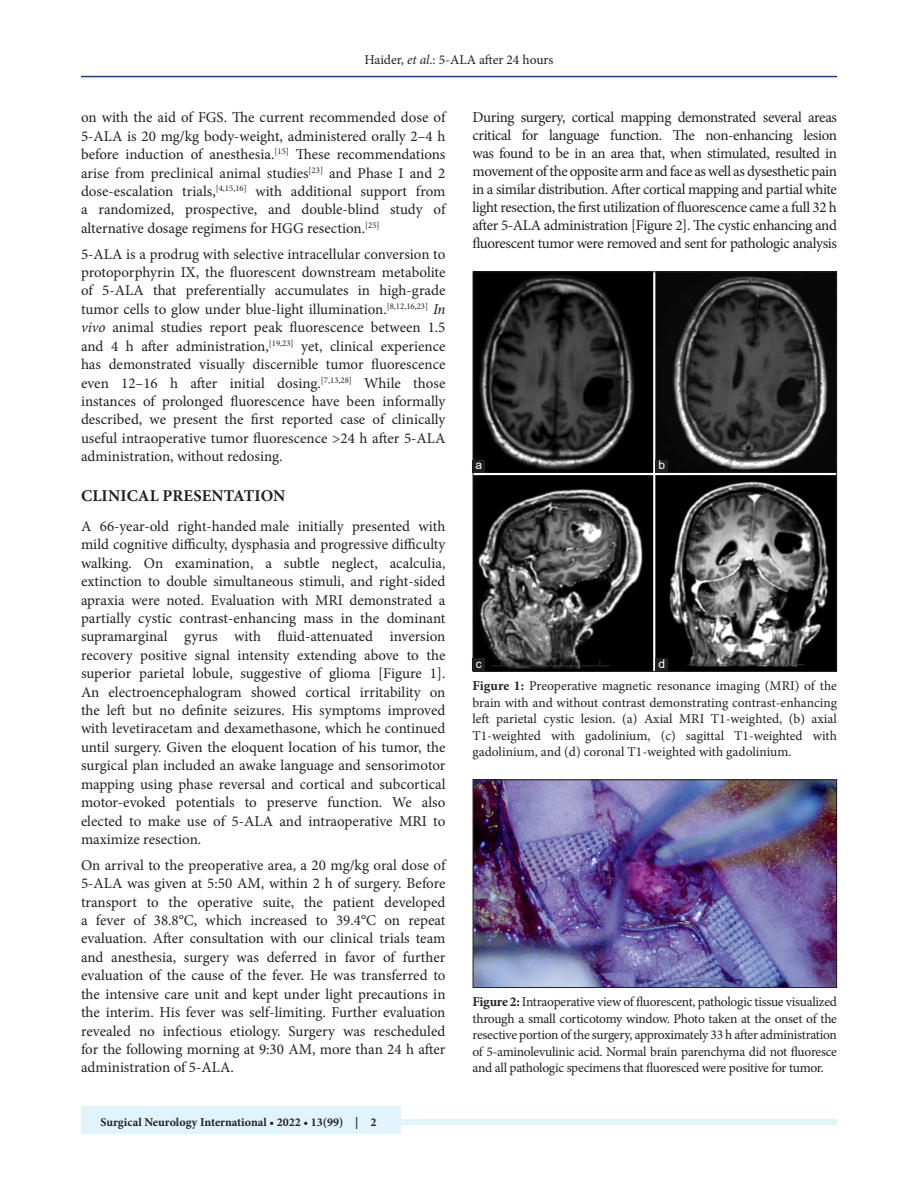
<style>
.page{position:relative;width:918px;height:1188px;background:#fff}
.page>*{position:absolute;margin:0;border:0;box-sizing:border-box;transform-origin:0 0}
.t1{font:700 16.5px "Minion Pro";letter-spacing:.01em;color:#231f20}
.TX{font:15px/18.5px "Minion Pro";letter-spacing:-.005em;color:#231f20;text-align:justify}
.FGC{font:13.5px/16.5px "Minion Pro";letter-spacing:-.01em;color:#231f20;text-align:justify}
.JF{font:700 12px "Minion Pro";color:#231f20}
.LABEL{font:12px "Arial";color:#fff}
.s1{font-style:italic}
.s2{font-weight:700}
</style>
<div class="page">
<hr style="left:81px;top:76px;width:756px;height:1px;background:#164077">
<div style="left:81px;top:1119px;width:756px;height:6px;background:#e1f4fc"></div>
<div style="left:81px;top:1106px;width:319px;height:28px;background:#e1f4fc"></div>
<img style="left:475px;top:782px;width:360px;height:204px">
<div style="left:473px;top:780px;width:364px;height:208px;border:1px solid #231f20"></div>
<img style="left:475px;top:274px;width:360px;height:396px">
<div style="left:473px;top:272px;width:364px;height:400px;border:1px solid #231f20"></div>
<div style="left:472px;top:460px;width:13px;height:12px;background:#231f20"></div>
<div style="left:472px;top:658px;width:13px;height:13px;background:#231f20"></div>
<div style="left:656px;top:460px;width:12px;height:12px;background:#231f20"></div>
<div style="left:656px;top:658px;width:12px;height:13px;background:#231f20"></div>
<p class="FGC" style="left:365px;top:51px;width:190px">Haider, <span class="s1">et al</span>.: 5-ALA after 24 hours</p>
<p class="TX" style="left:81px;top:108px;width:366px">on with the aid of FGS. The current recommended dose of 5-ALA is 20 mg/kg body-weight, administered orally 2–4 h before induction of anesthesia.<sup>[15]</sup> These recommendations arise from preclinical animal studies<sup>[23]</sup> and Phase I and 2 dose-escalation trials,<sup>[4,15,16]</sup> with additional support from a randomized, prospective, and double-blind study of alternative dosage regimens for HGG resection.<sup>[25]</sup></p>
<p class="TX" style="left:81px;top:245px;width:366px">5-ALA is a prodrug with selective intracellular conversion to protoporphyrin IX, the fluorescent downstream metabolite of 5-ALA that preferentially accumulates in high-grade tumor cells to glow under blue-light illumination.<sup>[8,12,16,23]</sup> <span class="s1">In vivo</span> animal studies report peak fluorescence between 1.5 and 4 h after administration,<sup>[19,23]</sup> yet, clinical experience has demonstrated visually discernible tumor fluorescence even 12–16 h after initial dosing.<sup>[7,13,28]</sup> While those instances of prolonged fluorescence have been informally described, we present the first reported case of clinically useful intraoperative tumor fluorescence &gt;24 h after 5-ALA administration, without redosing.</p>
<h1 class="t1" style="left:81px;top:484px;width:206px">CLINICAL PRESENTATION</h1>
<p class="TX" style="left:81px;top:517px;width:366px">A 66-year-old right-handed male initially presented with mild cognitive difficulty, dysphasia and progressive difficulty walking. On examination, a subtle neglect, acalculia, extinction to double simultaneous stimuli, and right-sided apraxia were noted. Evaluation with MRI demonstrated a partially cystic contrast-enhancing mass in the dominant supramarginal gyrus with fluid-attenuated inversion recovery positive signal intensity extending above to the superior parietal lobule, suggestive of glioma [Figure 1].<br>An electroencephalogram showed cortical irritability on the left but no definite seizures. His symptoms improved with levetiracetam and dexamethasone, which he continued until surgery. Given the eloquent location of his tumor, the surgical plan included an awake language and sensorimotor mapping using phase reversal and cortical and subcortical motor-evoked potentials to preserve function. We also elected to make use of 5-ALA and intraoperative MRI to maximize resection.</p>
<p class="TX" style="left:81px;top:856px;width:366px">On arrival to the preoperative area, a 20 mg/kg oral dose of 5-ALA was given at 5:50 AM, within 2 h of surgery. Before transport to the operative suite, the patient developed a fever of 38.8°C, which increased to 39.4°C on repeat evaluation. After consultation with our clinical trials team and anesthesia, surgery was deferred in favor of further evaluation of the cause of the fever. He was transferred to the intensive care unit and kept under light precautions in the interim. His fever was self-limiting. Further evaluation revealed no infectious etiology. Surgery was rescheduled for the following morning at 9:30 AM, more than 24 h after administration of 5-ALA.</p>
<p class="JF" style="left:100px;top:1113px;width:278px">Surgical Neurology International • 2022 • 13(99) | 2</p>
<p class="TX" style="left:472px;top:109px;width:366px;line-height:18px">During surgery, cortical mapping demonstrated several areas critical for language function. The non-enhancing lesion was found to be in an area that, when stimulated, resulted in movement of the opposite arm and face as well as dysesthetic pain in a similar distribution. After cortical mapping and partial white light resection, the first utilization of fluorescence came a full 32 h after 5-ALA administration [Figure 2]. The cystic enhancing and fluorescent tumor were removed and sent for pathologic analysis</p>
<p class="LABEL" style="left:476px;top:457px;width:8px">a</p>
<p class="LABEL" style="left:476px;top:656px;width:7px">c</p>
<p class="LABEL" style="left:659px;top:457px;width:8px">b</p>
<p class="LABEL" style="left:659px;top:656px;width:8px">d</p>
<p class="FGC" style="left:472px;top:678px;width:366px"><span class="s2">Figure 1:</span> Preoperative magnetic resonance imaging (MRI) of the brain with and without contrast demonstrating contrast-enhancing left parietal cystic lesion. (a) Axial MRI T1-weighted, (b) axial T1-weighted with gadolinium, (c) sagittal T1-weighted with gadolinium, and (d) coronal T1-weighted with gadolinium.</p>
<p class="FGC" style="left:472px;top:994px;width:366px"><span class="s2">Figure 2:</span> Intraoperative view of fluorescent, pathologic tissue visualized through a small corticotomy window. Photo taken at the onset of the resective portion of the surgery, approximately 33 h after administration of 5-aminolevulinic acid. Normal brain parenchyma did not fluoresce and all pathologic specimens that fluoresced were positive for tumor.</p>
</div>
